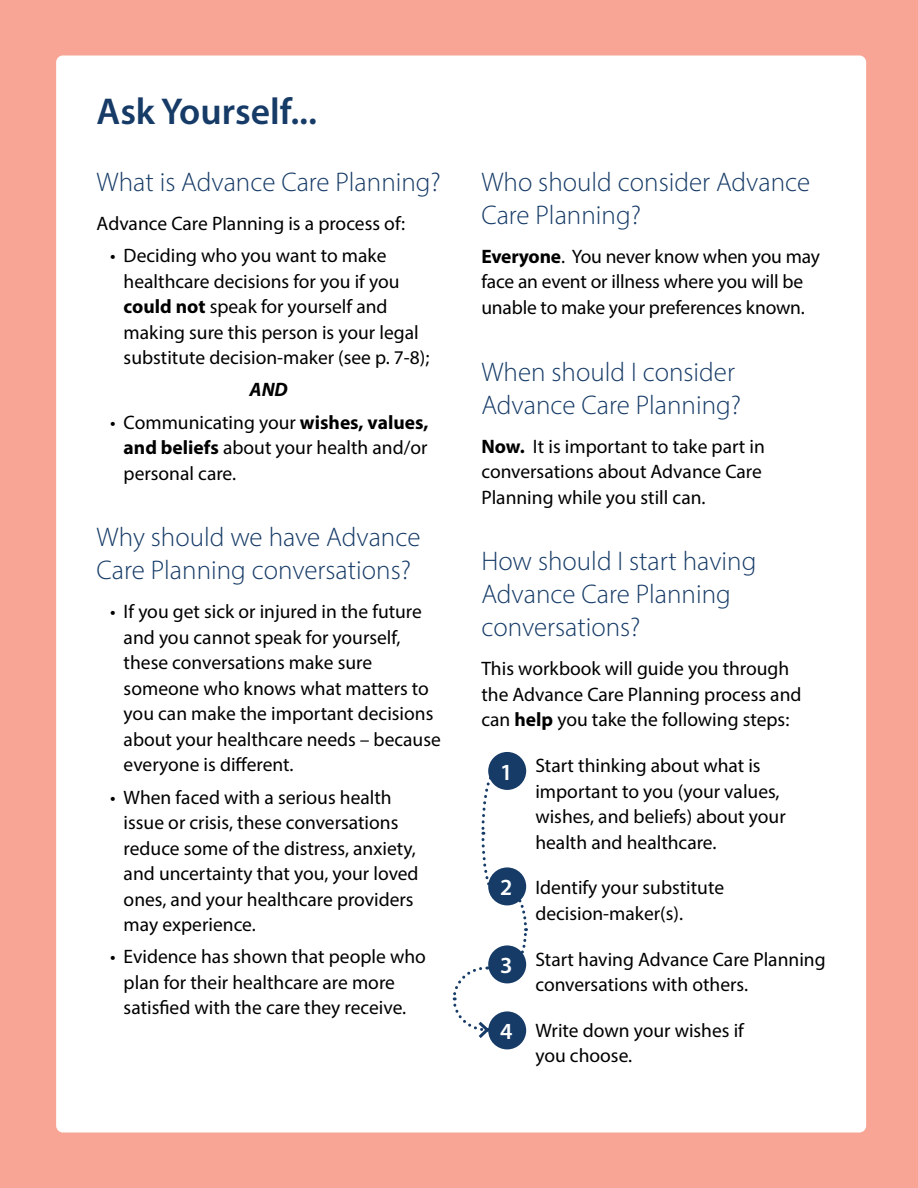
<style>
.page{position:relative;width:918px;height:1188px;background:#f8a595}
.page>*{position:absolute;margin:0;border:0;box-sizing:border-box;transform-origin:0 0}
.t1{font:600 37.5px "Myriad Pro";color:#163b67}
.t2{font:300 27px/33px "Myriad Pro";color:#163b67}
.t3{font:600 23.1px "Myriad Pro";color:#fff}
.t4{font:19.5px/25.5px "Myriad Pro";color:#000}
.t5{font:italic 700 19.5px "Myriad Pro";color:#000}
.s1{font-weight:700}
</style>
<div class="page">
<div style="left:56px;top:56px;width:810px;height:1076px;background:#fff;border-radius:7px"></div>
<div style="left:488px;top:752px;width:38px;height:38px;background:#163b67;border-radius:50%"></div>
<div style="left:488px;top:867px;width:38px;height:38px;background:#163b67;border-radius:50%"></div>
<div style="left:488px;top:945px;width:38px;height:38px;background:#163b67;border-radius:50%"></div>
<div style="left:488px;top:1011px;width:38px;height:38px;background:#163b67;border-radius:50%"></div>
<svg style="left:481px;top:772px;width:15px;height:123px"></svg>
<svg style="left:511px;top:891px;width:17px;height:76px"></svg>
<svg style="left:452px;top:965px;width:46px;height:76px"></svg>
<h1 class="t1" style="left:97px;top:88px;width:222px">Ask Yourself...</h1>
<h2 class="t2" style="left:97px;top:165px;width:346px">What is Advance Care Planning?</h2>
<p class="t4" style="left:97px;top:210px;width:310px">Advance Care Planning is a process of:</p>
<p class="t4" style="left:124px;top:243px;width:307px;text-indent:-13px">• Deciding who you want to make healthcare decisions for you if you <span class="s1">could not</span> speak for yourself and making sure this person is your legal substitute decision-maker (see p. 7-8);</p>
<p class="t5" style="left:250px;top:377px;width:40px">AND</p>
<p class="t4" style="left:124px;top:409px;width:306px;text-align:justify;text-indent:-13px">• Communicating your <span class="s1">wishes, values, and beliefs</span> about your health and/or personal care.</p>
<h2 class="t2" style="left:97px;top:521px;width:325px">Why should we have Advance<br>Care Planning conversations?</h2>
<p class="t4" style="left:124px;top:599px;width:319px;text-indent:-13px">• If you get sick or injured in the future and you cannot speak for yourself, these conversations make sure someone who knows what matters to you can make the important decisions about your healthcare needs – because everyone is different.</p>
<p class="t4" style="left:124px;top:784px;width:296px;text-indent:-13px">• When faced with a serious health issue or crisis, these conversations reduce some of the distress, anxiety, and uncertainty that you, your loved ones, and your healthcare providers may experience.</p>
<p class="t4" style="left:124px;top:944px;width:304px;text-indent:-13px">• Evidence has shown that people who plan for their healthcare are more satisfied with the care they receive.</p>
<h2 class="t2" style="left:481px;top:165px;width:330px">Who should consider Advance<br>Care Planning?</h2>
<p class="t4" style="left:481px;top:243px;width:340px"><span class="s1">Everyone</span>. You never know when you may face an event or illness where you will be unable to make your preferences known.</p>
<h2 class="t2" style="left:481px;top:355px;width:261px">When should I consider<br>Advance Care Planning?</h2>
<p class="t4" style="left:481px;top:433px;width:285px"><span class="s1">Now.</span> It is important to take part in conversations about Advance Care<br>Planning while you still can.</p>
<h2 class="t2" style="left:481px;top:545px;width:276px">How should I start having<br>Advance Care Planning conversations?</h2>
<p class="t4" style="left:481px;top:656px;width:322px">This workbook will guide you through the Advance Care Planning process and can <span class="s1">help</span> you take the following steps:</p>
<p class="t4" style="left:535px;top:753px;width:252px">Start thinking about what is important to you (your values, wishes, and beliefs) about your health and healthcare.</p>
<p class="t4" style="left:535px;top:875px;width:190px">Identify your substitute decision-maker(s).</p>
<p class="t4" style="left:535px;top:946px;width:292px">Start having Advance Care Planning conversations with others.</p>
<p class="t4" style="left:535px;top:1017px;width:210px">Write down your wishes if you choose.</p>
<p class="t3" style="left:500px;top:757px;width:14px">1</p>
<p class="t3" style="left:500px;top:873px;width:14px">2</p>
<p class="t3" style="left:500px;top:951px;width:14px">3</p>
<p class="t3" style="left:500px;top:1017px;width:14px">4</p>
</div>
